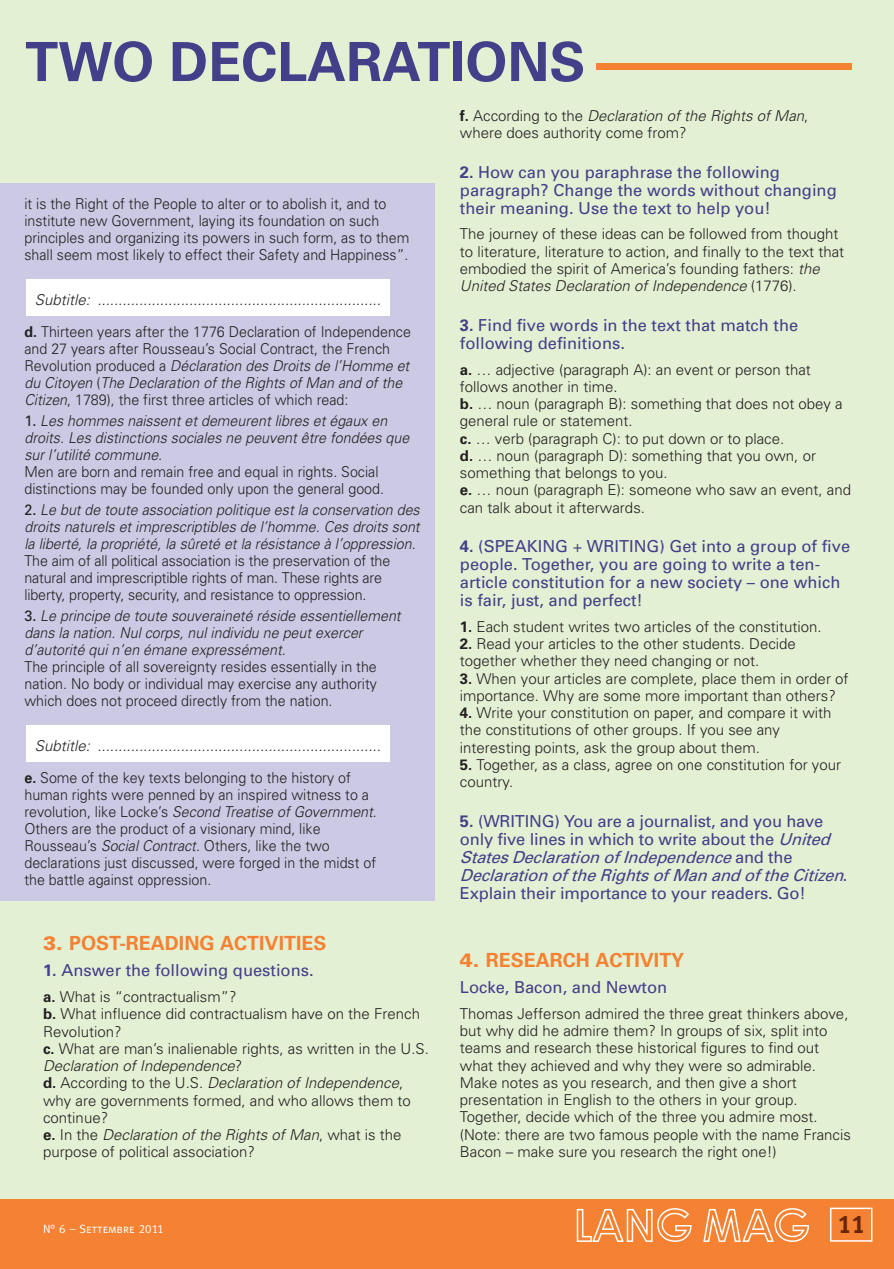
<style>
.page{position:relative;width:894px;height:1269px;background:#fff}
.page>*{position:absolute;margin:0;border:0;box-sizing:border-box;transform-origin:0 0}
.t1{font:700 54px "Univers";color:#433f88}
.t2{font:25.5px "Meta Bold Caps";color:#68260b}
.t3{font:700 19.5px "Univers";color:#f48232}
.t4{font:16.5px/18px "Univers";color:#433f88}
.t5{font:italic 16.5px/18px "Univers 56 TCI";letter-spacing:-.01em;color:#433f88}
.t6{font:300 15px/17.2px "Univers";color:#231f20}
.t7{font:300 15px/17px "Univers";color:#231f20;scale:.95 1}
.t8{font:italic 300 15px/17px "Univers";color:#231f20;scale:.95 1}
.t9{font:italic 300 15px "Univers";color:#231f20}
.t10{font:12px "Meta Caps";color:#fff}
.s1{font-weight:700}
.s2{font-style:italic}
.s3{font-weight:400;font-style:normal}
.s4{font-weight:900}
.s5{font-family:"Univers 56 TCI";font-style:italic}
.s6{font-family:"Univers";font-style:normal}
</style>
<div class="page">
<div style="left:0;top:0;width:894px;height:1211px;background:#e4f0d4"></div>
<div style="left:0;top:1199px;width:894px;height:69px;background:#f48232"></div>
<div style="left:830px;top:1207px;width:42px;height:34px;border:2px solid #fff"></div>
<svg style="left:703px;top:1208px;width:106px;height:33px"></svg>
<svg style="left:577px;top:1208px;width:114px;height:33px"></svg>
<div style="left:596px;top:63px;width:255px;height:7px;background:#f48232"></div>
<div style="left:0;top:184px;width:434px;height:717px;background:#cbc9e4"></div>
<div style="left:26px;top:725px;width:364px;height:36px;background:#fff"></div>
<div style="left:26px;top:279px;width:364px;height:36px;background:#fff"></div>
<h1 class="t1" style="left:25px;top:42px;width:562px">TWO DECLARATIONS</h1>
<p class="t7" style="left:24px;top:197px;width:407px">it is the Right of the People to alter or to abolish it, and to institute new Government, laying its foundation on such principles and organizing its powers in such form, as to them shall seem most likely to effect their Safety and Happiness”.</p>
<p class="t9" style="left:35px;top:294px;width:350px">Subtitle: ....................................................................</p>
<p class="t7" style="left:24px;top:324px;width:410px"><span class="s1">d.</span> Thirteen years after the 1776 Declaration of Independence and 27 years after Rousseau’s Social Contract, the French<br>R e v o l u t i o n p r o d u c e d a <span class="s2">Déclaration des Droits de l’Homme et du Citoyen</span> ( <span class="s2">The Declaration of the Rights of Man and of the Citizen</span>, 1789), the first three articles of which read:</p>
<p class="t8" style="left:24px;top:413px;width:410px"><span class="s3">1 .</span> Les hommes naissent et demeurent libres et égaux en droits. Les distinctions sociales ne peuvent être fondées que sur l’utilité commune.</p>
<p class="t7" style="left:24px;top:464px;width:380px">Men are born and remain free and equal in rights. Social distinctions may be founded only upon the general good.</p>
<p class="t8" style="left:24px;top:502px;width:420px;text-align:justify"><span class="s3">2 .</span> Le but de toute association politique est la conservation des droits naturels et imprescriptibles de l’homme. Ces droits sont la liberté, la propriété, la sûreté et la résistance à l’oppression.</p>
<p class="t7" style="left:24px;top:553px;width:387px">The aim of all political association is the preservation of the natural and imprescriptible rights of man. These rights are liberty, property, security, and resistance to oppression.</p>
<p class="t8" style="left:24px;top:608px;width:400px"><span class="s3">3 .</span> Le principe de toute souveraineté réside essentiellement dans la nation. Nul corps, nul individu ne peut exercer d’autorité qui n’en émane expressément.</p>
<p class="t7" style="left:24px;top:659px;width:372px;text-align:justify">The principle of all sovereignty resides essentially in the nation. No body or individual may exercise any authority which does not proceed directly from the nation.</p>
<p class="t9" style="left:35px;top:740px;width:350px">Subtitle: ....................................................................</p>
<p class="t7" style="left:24px;top:770px;width:372px"><span class="s1">e.</span> Some of the key texts belonging to the history of human rights were penned by an inspired witness to a r e v o l u t i o n , l i k e L o c k e ’s <span class="s2">Second Treatise of Government</span>.<br>Others are the product of a visionary mind, like Rousseau’s <span class="s2">Social Contract</span>. Others, like the two declarations just discussed, were forged in the midst of the battle against oppression.</p>
<h3 class="t3" style="left:43px;top:935px;width:285px"><span class="s4">3.</span> POST-READING ACTIVITIES</h3>
<p class="t4" style="left:43px;top:962px;width:272px"><span class="s1">1.</span> Answer the following questions.</p>
<p class="t6" style="left:43px;top:989px;width:387px"><span class="s1">a.</span> What is “contractualism”?<br><span class="s1">b.</span> What influence did contractualism have on the French Revolution?<br><span class="s1">c.</span> What are man’s inalienable rights, as written in the U.S.<br><span class="s2">Declaration of Independence</span>?<br><span class="s1">d .</span> A c c o r d i n g t o t h e U . S . <span class="s2">Declaration of Independence</span>, why are governments formed, and who allows them to continue?<br><span class="s1">e .</span> I n t h e <span class="s2">Declaration of the Rights of Man</span>, w h a t i s t h e purpose of political association?</p>
<p class="t6" style="left:460px;top:108px;width:350px"><span class="s1">f .</span> A c c o r d i n g t o t h e <span class="s2">Declaration of the Rights of Man</span>, where does authority come from?</p>
<p class="t4" style="left:460px;top:164px;width:378px"><span class="s1">2.</span> How can you paraphrase the following paragraph? Change the words without changing their meaning. Use the text to help you!</p>
<p class="t6" style="left:460px;top:227px;width:386px">The journey of these ideas can be followed from thought to literature, literature to action, and finally to the text that embodied the spirit of America’s founding fathers: <span class="s2">the United States Declaration of Independence</span> ( 1 7 7 6 ) .</p>
<p class="t4" style="left:460px;top:317px;width:340px"><span class="s1">3.</span> Find five words in the text that match the following definitions.</p>
<p class="t6" style="left:460px;top:362px;width:393px"><span class="s1">a.</span> … adjective (paragraph A): an event or person that follows another in time.<br><span class="s1">b.</span> … noun (paragraph B): something that does not obey a general rule or statement.<br><span class="s1">c.</span> … verb (paragraph C): to put down or to place.<br><span class="s1">d.</span> … noun (paragraph D): something that you own, or something that belongs to you.<br><span class="s1">e.</span> … noun (paragraph E): someone who saw an event, and can talk about it afterwards.</p>
<p class="t4" style="left:460px;top:539px;width:392px"><span class="s1">4.</span> (SPEAKING + WRITING) Get into a group of five people. Together, you are going to write a ten&shy;article constitution for a new society – one which is fair, just, and perfect!</p>
<p class="t6" style="left:460px;top:619px;width:363px"><span class="s1">1.</span> Each student writes two articles of the constitution.</p>
<p class="t6" style="left:460px;top:636px;width:337px"><span class="s1">2.</span> Read your articles to the other students. Decide together whether they need changing or not.</p>
<p class="t6" style="left:460px;top:671px;width:390px"><span class="s1">3.</span> When your articles are complete, place them in order of importance. Why are some more important than others?</p>
<p class="t6" style="left:460px;top:705px;width:373px"><span class="s1">4.</span> Write your constitution on paper, and compare it with the constitutions of other groups. If you see any interesting points, ask the group about them.</p>
<p class="t6" style="left:460px;top:757px;width:382px"><span class="s1">5.</span> Together, as a class, agree on one constitution for your country.</p>
<p class="t4" style="left:460px;top:813px;width:371px"><span class="s1">5.</span> (WRITING) You are a journalist, and you have only five lines in which to write about the <span class="s5">United</span></p>
<p class="t5" style="left:460px;top:849px;width:389px">States Declaration of Independence <span class="s6">and the<br></span>Declaration of the Rights of Man and of the Citizen<span class="s6">.</span></p>
<p class="t4" style="left:460px;top:885px;width:347px">Explain their importance to your readers. Go!</p>
<h3 class="t3" style="left:460px;top:952px;width:226px"><span class="s4">4.</span> RESEARCH ACTIVITY</h3>
<p class="t4" style="left:460px;top:979px;width:209px">Locke, Bacon, and Newton</p>
<p class="t6" style="left:460px;top:1006px;width:392px">Thomas Jefferson admired the three great thinkers above, but why did he admire them? In groups of six, split into teams and research these historical figures to find out what they achieved and why they were so admirable.<br>Make notes as you research, and then give a short presentation in English to the others in your group.<br>Together, decide which of the three you admire most. (Note: there are two famous people with the name Francis Bacon – make sure you research the right one!)</p>
<p class="t10" style="left:43px;top:1221px;width:122px">N° 6 – Settembre 2011</p>
<h2 class="t2" style="left:837px;top:1209px;width:29px">11</h2>
</div>
